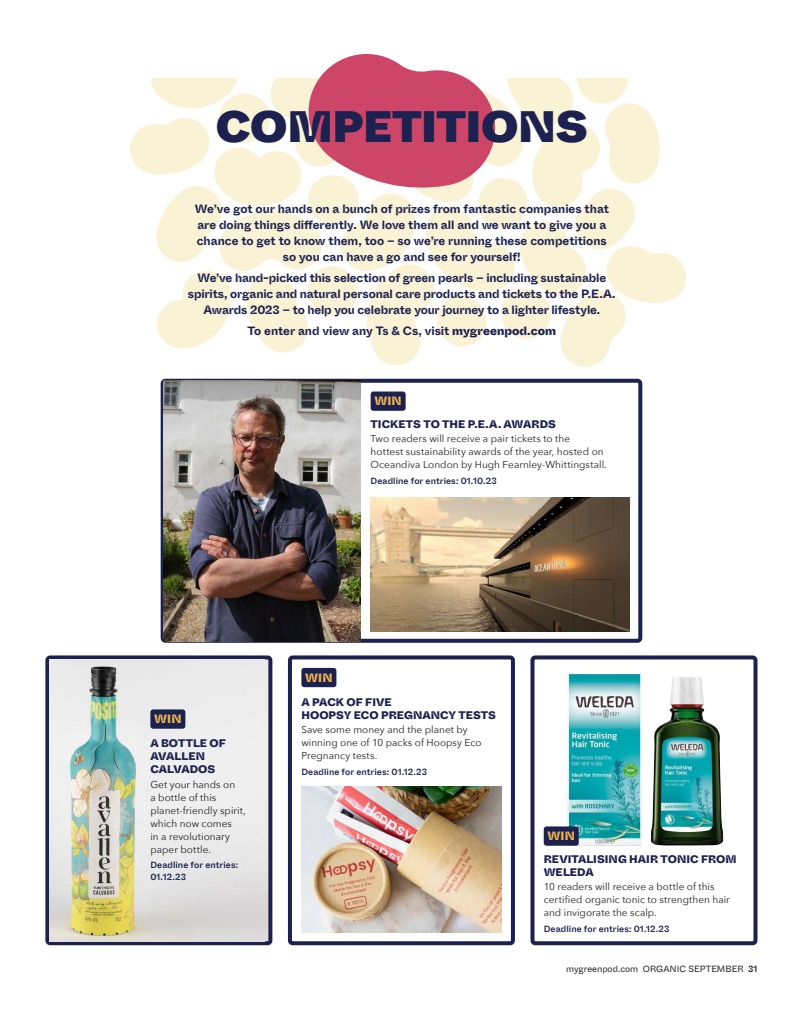
<style>
.page{position:relative;width:803px;height:1010px;background:#fff}
.page>*{position:absolute;margin:0;border:0;box-sizing:border-box;transform-origin:0 0}
.t1{font:900 44px "ABC Whyte Inktrap";color:#1c214f}
.t2{font:700 12px/16px "ABC Whyte Inktrap";letter-spacing:-.01em;color:#1c214f;text-align:center}
.t3{font:800 12px "ABC Whyte Inktrap";letter-spacing:.01em;color:#efb24f}
.t4{font:800 11px/13px "ABC Whyte Inktrap";letter-spacing:.005em;color:#1c214f}
.t5{font:10px/13px "Avenir Next";letter-spacing:.005em;color:#231f20}
.t6{font:500 9px/12px "ABC Whyte Inktrap";letter-spacing:.01em;color:#1c214f}
.t7{font:9px "ABC Whyte Inktrap";letter-spacing:.005em;color:#231f20}
.s1{font-weight:800}
.s2{font-weight:500}
</style>
<div class="page">
<div style="left:161px;top:378px;width:481px;height:264px;border:4px solid #1c214f;border-radius:3px"></div>
<div style="left:530px;top:655px;width:227px;height:289px;border:4px solid #1c214f;border-radius:3px"></div>
<svg style="left:130px;top:54px;width:556px;height:313px"></svg>
<img style="left:650px;top:677px;width:73px;height:168px">
<img style="left:567px;top:673px;width:74px;height:172px">
<div style="left:45px;top:655px;width:227px;height:289px;border:4px solid #1c214f;border-radius:3px"></div>
<img style="left:49px;top:659px;width:215px;height:281px">
<div style="left:150px;top:709px;width:35px;height:19px;background:#1c214f;border-radius:3px"></div>
<div style="left:288px;top:655px;width:226px;height:289px;border:4px solid #1c214f;border-radius:3px"></div>
<div style="left:301px;top:667px;width:35px;height:20px;background:#1c214f;border-radius:3px"></div>
<div style="left:543px;top:826px;width:35px;height:19px;background:#1c214f;border-radius:3px"></div>
<img style="left:301px;top:786px;width:200px;height:146px">
<div style="left:370px;top:391px;width:35px;height:19px;background:#1c214f;border-radius:3px"></div>
<img style="left:370px;top:497px;width:259px;height:134px">
<img style="left:163px;top:380px;width:197px;height:261px">
<h1 class="t1" style="left:216px;top:97px;width:373px">COMPETITIONS</h1>
<p class="t2" style="left:195px;top:201px;width:415px">We’ve got our hands on a bunch of prizes from fantastic companies that are doing things differently. We love them all and we want to give you a chance to get to know them, too – so we’re running these competitions so you can have a go and see for yourself!</p>
<p class="t2" style="left:188px;top:270px;width:429px">We’ve hand-picked this selection of green pearls – including sustainable spirits, organic and natural personal care products and tickets to the P.E.A.<br>Awards 2023 – to help you celebrate your journey to a lighter lifestyle.</p>
<p class="t2" style="left:247px;top:323px;width:310px">To enter and view any Ts &amp; Cs, visit <span class="s1">mygreenpod.com</span></p>
<p class="t3" style="left:374px;top:393px;width:29px">WIN</p>
<p class="t4" style="left:370px;top:417px;width:187px">TICKETS TO THE P.E.A. AWARDS</p>
<p class="t5" style="left:370px;top:431px;width:237px">Two readers will receive a pair tickets to the<br>hottest sustainability awards of the year, hosted on<br>Oceandiva London by Hugh Fearnley-Whittingstall.</p>
<p class="t6" style="left:370px;top:475px;width:128px">Deadline for entries: 01.10.23</p>
<p class="t3" style="left:154px;top:710px;width:29px">WIN</p>
<p class="t4" style="left:150px;top:737px;width:77px">A BOTTLE OF<br>AVALLEN<br>CALVADOS</p>
<p class="t5" style="left:150px;top:777px;width:97px">Get your hands on<br>a bottle of this planet-friendly spirit, which now comes<br>in a revolutionary paper bottle.</p>
<p class="t6" style="left:150px;top:858px;width:89px">Deadline for entries:<br>01.12.23</p>
<p class="t3" style="left:305px;top:669px;width:29px">WIN</p>
<p class="t4" style="left:301px;top:695px;width:196px">A PACK OF FIVE<br>HOOPSY ECO PREGNANCY TESTS</p>
<p class="t5" style="left:301px;top:722px;width:182px">Save some money and the planet by winning one of 10 packs of Hoopsy Eco<br>Pregnancy tests.</p>
<p class="t6" style="left:301px;top:765px;width:127px">Deadline for entries: 01.12.23</p>
<p class="t3" style="left:547px;top:827px;width:29px">WIN</p>
<p class="t4" style="left:543px;top:852px;width:194px">REVITALISING HAIR TONIC FROM<br>WELEDA</p>
<p class="t5" style="left:543px;top:879px;width:187px">10 readers will receive a bottle of this certified organic tonic to strengthen hair and invigorate the scalp.</p>
<p class="t6" style="left:543px;top:922px;width:127px">Deadline for entries: 01.12.23</p>
<p class="t7" style="left:566px;top:962px;width:193px">mygreenpod.com ORGANIC SEPTEMBER <span class="s2">31</span></p>
</div>
